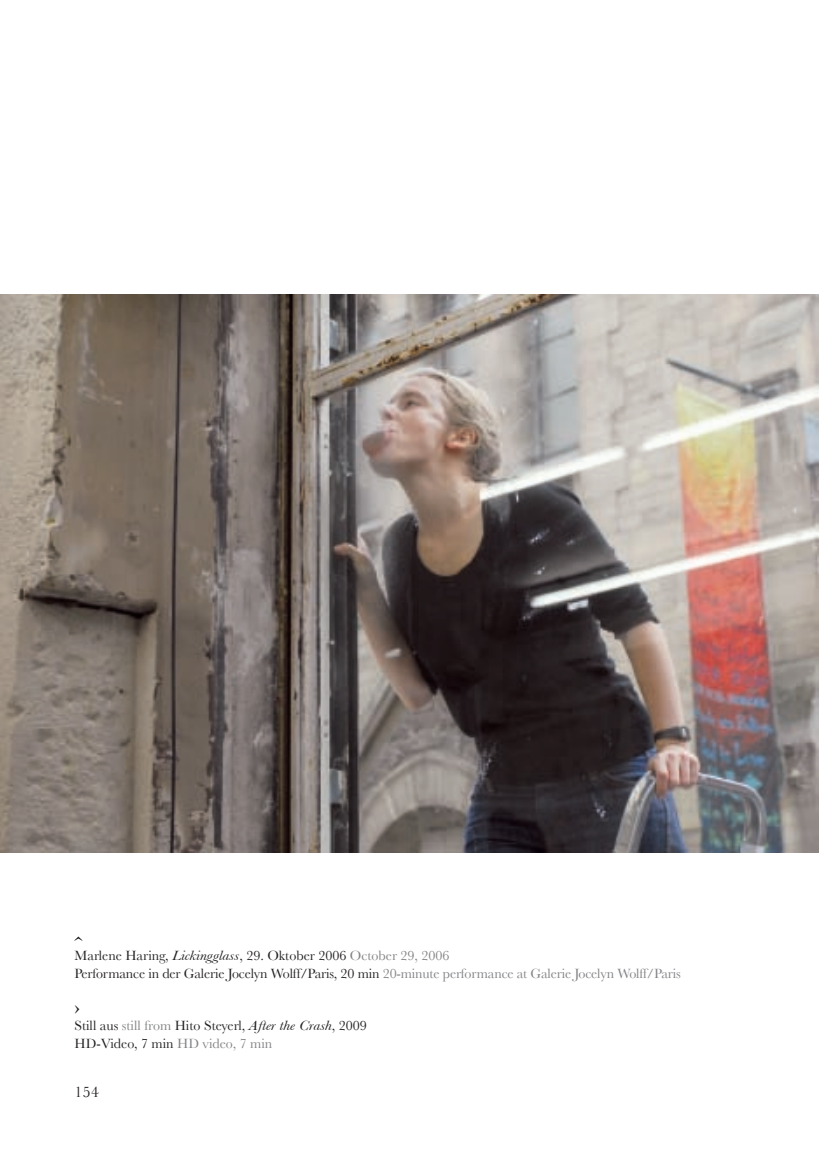
<style>
.page{position:relative;width:819px;height:1166px;background:#fff}
.page>*{position:absolute;margin:0;border:0;box-sizing:border-box;transform-origin:0 0}
.t1{font:21px "Baskerville";color:#231f20}
.t2{font:15.75px "Baskerville";color:#231f20}
.t3{font:14px/17.5px "Baskerville";color:#231f20}
.s1{font-style:italic}
.s2{color:#808285}
</style>
<div class="page">
<svg style="left:74px;top:936px;width:8px;height:5px"></svg>
<img style="left:0;top:295px;width:819px;height:558px">
<p class="t3" style="left:74px;top:947px;width:608px">Marlene haring, <span class="s1">Lickingglass</span>, 29. oktober 2006 <span class="s2">october 29, 2006<br></span>Performance in der Galerie Jocelyn Wolff/Paris, 20 min <span class="s2">20-minute performance at Galerie Jocelyn Wolff/Paris</span></p>
<h1 class="t1" style="left:74px;top:995px;width:7px">›</h1>
<p class="t3" style="left:74px;top:1017px;width:294px">still aus <span class="s2">still from</span> hito steyerl, <span class="s1">After the Crash</span>, 2009 hD-Video, 7 min <span class="s2">hD video, 7 min</span></p>
<p class="t2" style="left:74px;top:1083px;width:26px">154</p>
</div>
